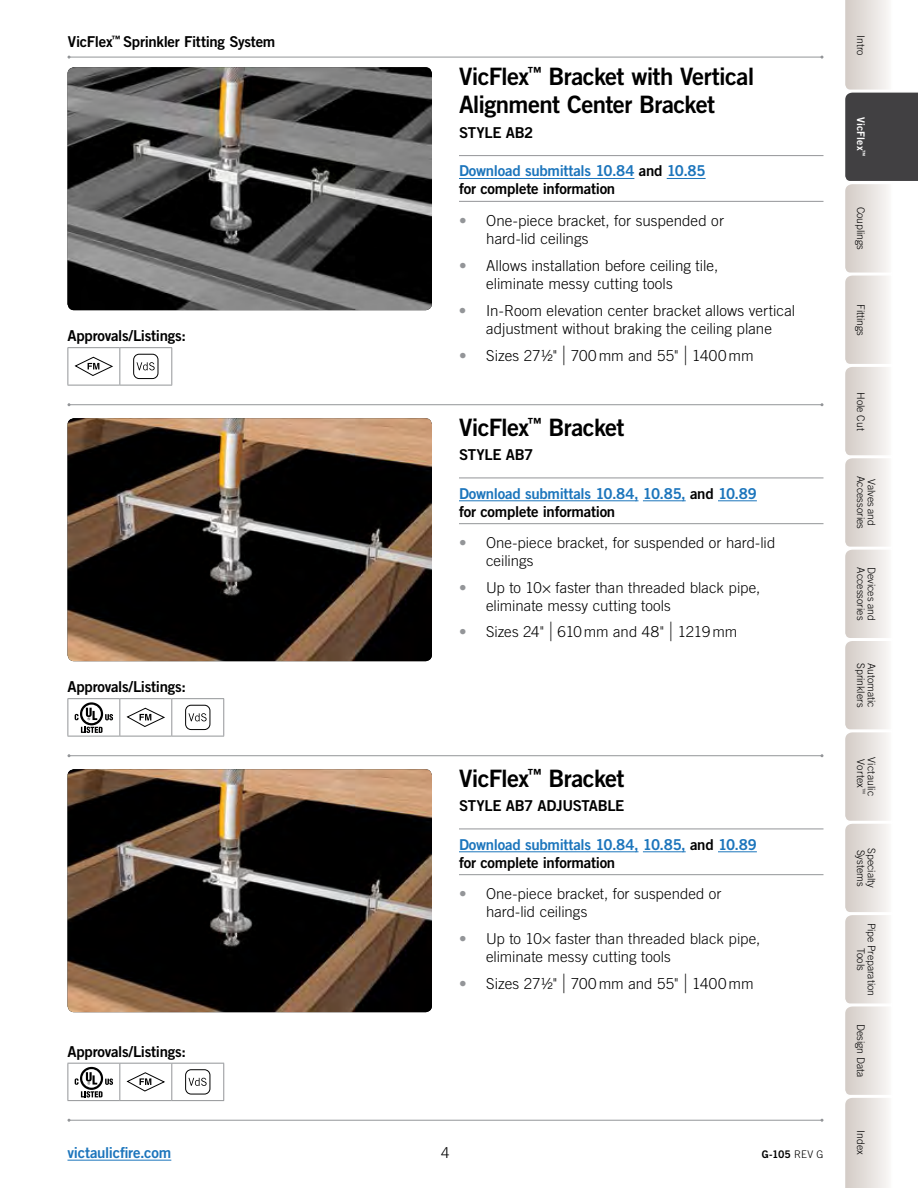
<style>
.page{position:relative;width:918px;height:1188px;background:#fff}
.page>*{position:absolute;margin:0;border:0;box-sizing:border-box;transform-origin:0 0}
.t1{font:24px/28.5px "Trade Gothic LT Std Bd 2";letter-spacing:-.03em;color:#000}
.t2{font:300 15.15px/18.1px "Trade Gothic LT Std";color:#000}
.t3{font:300 15px/18px "Trade Gothic LT Std";color:#000}
.t4{font:15px/18px "Trade Gothic LT Std Bd 2";letter-spacing:-.02em;color:#1c75bc}
.t5{font:15px "Trade Gothic LT Std Bd 2";letter-spacing:-.02em;color:#000}
.t6{font:300 10.5px/10.5px "Trade Gothic LT Std";color:#000;text-align:center}
.t7{font:300 10.5px "Trade Gothic LT Std";letter-spacing:.02em;color:#000}
.t8{font:10.5px "Trade Gothic LT Std Bd 2";color:#000}
.t9{font:10.5px "Trade Gothic LT Std Bd 2";letter-spacing:.015em;color:#fff}
.t10{font:300 6.15px "Trade Gothic LT Std";color:#000}
.s1{color:#000}
.s2{color:#939598}
.s3{font-family:"Helvetica Neue LT Std";font-weight:100;font-size:19.5px}
.s4{font-family:"Trade Gothic LT Std";font-weight:300}
</style>
<div class="page">
<img style="left:68px;top:67px;width:364px;height:243px">
<img style="left:68px;top:418px;width:364px;height:243px">
<img style="left:68px;top:769px;width:364px;height:243px">
<hr style="left:459px;top:155px;width:365px;height:1px;background:#939598">
<hr style="left:459px;top:178px;width:175px;height:1px;background:#1c75bc">
<hr style="left:667px;top:178px;width:39px;height:1px;background:#1c75bc">
<hr style="left:459px;top:201px;width:365px;height:1px;background:#939598">
<hr style="left:68px;top:347px;width:52px;height:1px;background:#939598">
<hr style="left:68px;top:348px;width:1px;height:37px;background:#939598">
<hr style="left:120px;top:347px;width:52px;height:1px;background:#939598">
<hr style="left:119px;top:348px;width:1px;height:37px;background:#939598">
<hr style="left:171px;top:348px;width:1px;height:37px;background:#939598">
<hr style="left:68px;top:385px;width:52px;height:1px;background:#939598">
<hr style="left:120px;top:385px;width:52px;height:1px;background:#939598">
<svg style="left:75px;top:357px;width:38px;height:19px"></svg>
<div style="left:133px;top:354px;width:25px;height:25px;border:1px solid #000;border-radius:6px"></div>
<svg style="left:137px;top:362px;width:18px;height:8px"></svg>
<hr style="left:69px;top:57px;width:753px;height:1px;background:#939598">
<hr style="left:69px;top:404px;width:753px;height:1px;background:#939598">
<hr style="left:69px;top:755px;width:753px;height:1px;background:#939598">
<hr style="left:459px;top:829px;width:365px;height:1px;background:#939598">
<hr style="left:459px;top:851px;width:180px;height:1px;background:#1c75bc">
<hr style="left:643px;top:851px;width:43px;height:1px;background:#1c75bc">
<hr style="left:718px;top:851px;width:39px;height:1px;background:#1c75bc">
<hr style="left:459px;top:874px;width:365px;height:1px;background:#939598">
<hr style="left:459px;top:478px;width:365px;height:1px;background:#939598">
<hr style="left:459px;top:500px;width:180px;height:1px;background:#1c75bc">
<hr style="left:643px;top:500px;width:43px;height:1px;background:#1c75bc">
<hr style="left:718px;top:500px;width:39px;height:1px;background:#1c75bc">
<hr style="left:459px;top:523px;width:365px;height:1px;background:#939598">
<hr style="left:68px;top:698px;width:52px;height:1px;background:#939598">
<hr style="left:68px;top:699px;width:1px;height:37px;background:#939598">
<hr style="left:120px;top:698px;width:52px;height:1px;background:#939598">
<hr style="left:119px;top:699px;width:1px;height:37px;background:#939598">
<hr style="left:172px;top:698px;width:52px;height:1px;background:#939598">
<hr style="left:171px;top:699px;width:1px;height:37px;background:#939598">
<hr style="left:223px;top:699px;width:1px;height:37px;background:#939598">
<hr style="left:68px;top:736px;width:52px;height:1px;background:#939598">
<hr style="left:120px;top:736px;width:52px;height:1px;background:#939598">
<hr style="left:172px;top:736px;width:52px;height:1px;background:#939598">
<svg style="left:75px;top:702px;width:38px;height:31px"></svg>
<svg style="left:127px;top:708px;width:38px;height:19px"></svg>
<div style="left:185px;top:705px;width:25px;height:25px;border:1px solid #000;border-radius:6px"></div>
<svg style="left:188px;top:713px;width:19px;height:8px"></svg>
<hr style="left:68px;top:1063px;width:52px;height:1px;background:#939598">
<hr style="left:68px;top:1064px;width:1px;height:36px;background:#939598">
<hr style="left:120px;top:1063px;width:52px;height:1px;background:#939598">
<hr style="left:119px;top:1064px;width:1px;height:36px;background:#939598">
<hr style="left:172px;top:1063px;width:52px;height:1px;background:#939598">
<hr style="left:171px;top:1064px;width:1px;height:36px;background:#939598">
<hr style="left:223px;top:1064px;width:1px;height:36px;background:#939598">
<hr style="left:68px;top:1100px;width:52px;height:1px;background:#939598">
<hr style="left:120px;top:1100px;width:52px;height:1px;background:#939598">
<hr style="left:172px;top:1100px;width:52px;height:1px;background:#939598">
<svg style="left:75px;top:1067px;width:38px;height:31px"></svg>
<svg style="left:127px;top:1072px;width:38px;height:20px"></svg>
<div style="left:185px;top:1069px;width:25px;height:26px;border:1px solid #000;border-radius:6px"></div>
<svg style="left:188px;top:1078px;width:19px;height:8px"></svg>
<svg style="left:845px;top:0;width:73px;height:1188px"></svg>
<hr style="left:68px;top:1160px;width:103px;height:1px;background:#1c75bc">
<hr style="left:69px;top:1120px;width:753px;height:1px;background:#939598">
<p class="t5" style="left:68px;top:32px;width:209px">VicFlex<sup>™</sup> Sprinkler Fitting System</p>
<p class="t5" style="left:68px;top:327px;width:120px">Approvals/Listings:</p>
<p class="t5" style="left:67px;top:678px;width:120px">Approvals/Listings:</p>
<p class="t5" style="left:68px;top:1042px;width:120px">Approvals/Listings:</p>
<h1 class="t1" style="left:459px;top:61px;width:297px">VicFlex<sup>™</sup> Bracket with Vertical<br>Alignment Center Bracket</h1>
<p class="t5" style="left:459px;top:123px;width:76px">STYLE AB2</p>
<p class="t4" style="left:459px;top:162px;width:248px">Download submittals 10.84 <span class="s1">and</span> 10.85 <span class="s1">for complete information</span></p>
<p class="t2" style="left:486px;top:211px;width:239px;text-indent:-27px"><span class="s2">•</span> One-piece bracket, for suspended or hard-lid ceilings</p>
<p class="t2" style="left:486px;top:256px;width:234px;text-indent:-27px"><span class="s2">•</span> Allows installation before ceiling tile, eliminate messy cutting tools</p>
<p class="t2" style="left:459px;top:301px;width:338px;text-align:center"><span class="s2">•</span> In-Room elevation center bracket allows vertical adjustment without braking the ceiling plane</p>
<p class="t2" style="left:459px;top:347px;width:296px"><span class="s2">•</span> Sizes 27½" <span class="s3">|</span> 700 mm and 55" <span class="s3">|</span> 1400 mm</p>
<h1 class="t1" style="left:459px;top:412px;width:167px">VicFlex<sup>™</sup> Bracket</h1>
<p class="t5" style="left:459px;top:446px;width:76px">STYLE AB7</p>
<p class="t4" style="left:459px;top:484px;width:299px">Download submittals 10.84, 10.85, <span class="s1">and</span> 10.89 <span class="s1">for complete information</span></p>
<p class="t3" style="left:486px;top:534px;width:291px;text-indent:-27px"><span class="s2">•</span> One-piece bracket, for suspended or hard-lid ceilings</p>
<p class="t3" style="left:486px;top:578px;width:276px;text-indent:-27px"><span class="s2">•</span> Up to 10× faster than threaded black pipe, eliminate messy cutting tools</p>
<p class="t3" style="left:459px;top:623px;width:280px"><span class="s2">•</span> Sizes 24" <span class="s3">|</span> 610 mm and 48" <span class="s3">|</span> 1219 mm</p>
<h1 class="t1" style="left:459px;top:763px;width:167px">VicFlex<sup>™</sup> Bracket</h1>
<p class="t5" style="left:459px;top:797px;width:167px">STYLE AB7 ADJUSTABLE</p>
<p class="t4" style="left:459px;top:835px;width:299px">Download submittals 10.84, 10.85, <span class="s1">and</span> 10.89 <span class="s1">for complete information</span></p>
<p class="t3" style="left:486px;top:885px;width:237px;text-indent:-27px"><span class="s2">•</span> One-piece bracket, for suspended or hard-lid ceilings</p>
<p class="t3" style="left:486px;top:929px;width:276px;text-indent:-27px"><span class="s2">•</span> Up to 10× faster than threaded black pipe, eliminate messy cutting tools</p>
<p class="t2" style="left:459px;top:974px;width:296px"><span class="s2">•</span> Sizes 27½" <span class="s3">|</span> 700 mm and 55" <span class="s3">|</span> 1400 mm</p>
<p class="t4" style="left:68px;top:1143px;width:105px">victaulicfire.com</p>
<p class="t3" style="left:441px;top:1143px;width:10px">4</p>
<p class="t8" style="left:762px;top:1148px;width:63px">G-105 <span class="s4">REV G</span></p>
<p class="t6" style="left:866px;top:35px;width:22px;rotate:90deg">Intro</p>
<p class="t9" style="left:868px;top:117px;width:41px;rotate:90deg">VicFlex<sup>™</sup></p>
<p class="t6" style="left:866px;top:207px;width:45px;rotate:90deg">Couplings</p>
<p class="t6" style="left:866px;top:304px;width:34px;rotate:90deg">Fittings</p>
<p class="t6" style="left:866px;top:392px;width:40px;rotate:90deg">Hole Cut</p>
<p class="t6" style="left:866px;top:476px;width:55px;rotate:90deg">Accessories</p>
<p class="t6" style="left:877px;top:479px;width:49px;rotate:90deg">Valves and</p>
<p class="t6" style="left:866px;top:567px;width:55px;rotate:90deg">Accessories</p>
<p class="t6" style="left:877px;top:567px;width:56px;rotate:90deg">Devices and</p>
<p class="t6" style="left:866px;top:663px;width:45px;rotate:90deg">Sprinklers</p>
<p class="t6" style="left:877px;top:663px;width:46px;rotate:90deg">Automatic</p>
<p class="t6" style="left:866px;top:759px;width:30px;rotate:90deg">Vortex</p>
<p class="t7" style="left:878px;top:757px;width:40px;rotate:90deg">Victaulic</p>
<p class="t10" style="left:867px;top:788px;width:8px;rotate:90deg">™</p>
<p class="t6" style="left:866px;top:850px;width:38px;rotate:90deg">Systems</p>
<p class="t6" style="left:877px;top:848px;width:41px;rotate:90deg">Specialty</p>
<p class="t6" style="left:877px;top:923px;width:75px;rotate:90deg">Pipe Preparation<br>Tools</p>
<p class="t6" style="left:866px;top:1024px;width:55px;rotate:90deg">Design Data</p>
<p class="t6" style="left:866px;top:1130px;width:26px;rotate:90deg">Index</p>
</div>
